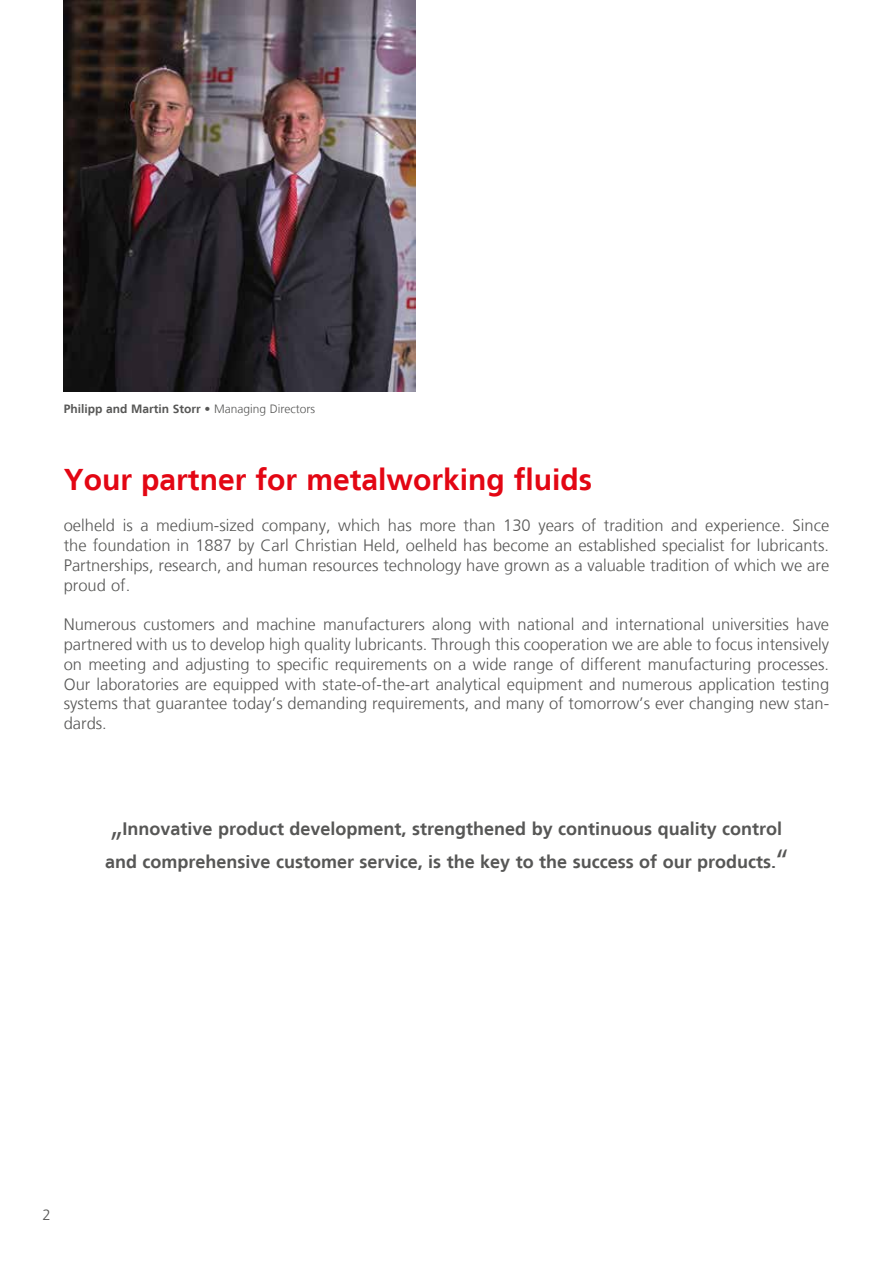
<style>
.page{position:relative;width:893px;height:1263px;background:#fff}
.page>*{position:absolute;margin:0;border:0;box-sizing:border-box;transform-origin:0 0}
.t1{font:700 30px "Frutiger LT";color:#e30613}
.t2{font:700 18px/33px "Frutiger LT";color:#575756;text-align:center}
.t3{font:300 16.5px/19.8px "Frutiger LT";color:#575756;text-align:justify}
.t4{font:300 15px "Frutiger LT";color:#575756}
.t5{font:700 12px "Frutiger LT";color:#575756}
.s1{font-weight:300}
.s2{font-family:"Myriad Pro";font-weight:400;font-size:33px}
</style>
<div class="page">
<img style="left:64px;top:0;width:352px;height:391px">
<p class="t5" style="left:64px;top:402px;width:253px">Philipp and Martin Storr • <span class="s1">Managing Directors</span></p>
<h1 class="t1" style="left:64px;top:462px;width:530px">Your partner for metalworking fluids</h1>
<p class="t3" style="left:64px;top:516px;width:767px">oelheld is a medium-sized company, which has more than 130 years of tradition and experience. Since the foundation in 1887 by Carl Christian Held, oelheld has become an established specialist for lubricants.<br>Partnerships, research, and human resources technology have grown as a valuable tradition of which we are proud of.</p>
<p class="t3" style="left:64px;top:615px;width:767px">Numerous customers and machine manufacturers along with national and international universities have partnered with us to develop high quality lubricants. Through this cooperation we are able to focus intensively on meeting and adjusting to specific requirements on a wide range of different manufacturing processes.<br>Our laboratories are equipped with state-of-the-art analytical equipment and numerous application testing systems that guarantee today’s demanding requirements, and many of tomorrow’s ever changing new stan&shy;dards.</p>
<p class="t2" style="left:105px;top:812px;width:684px"><span class="s2">„</span>Innovative product development, strengthened by continuous quality control and comprehensive customer service, is the key to the success of our products.<span class="s2">“</span></p>
<p class="t4" style="left:43px;top:1207px;width:10px">2</p>
</div>
